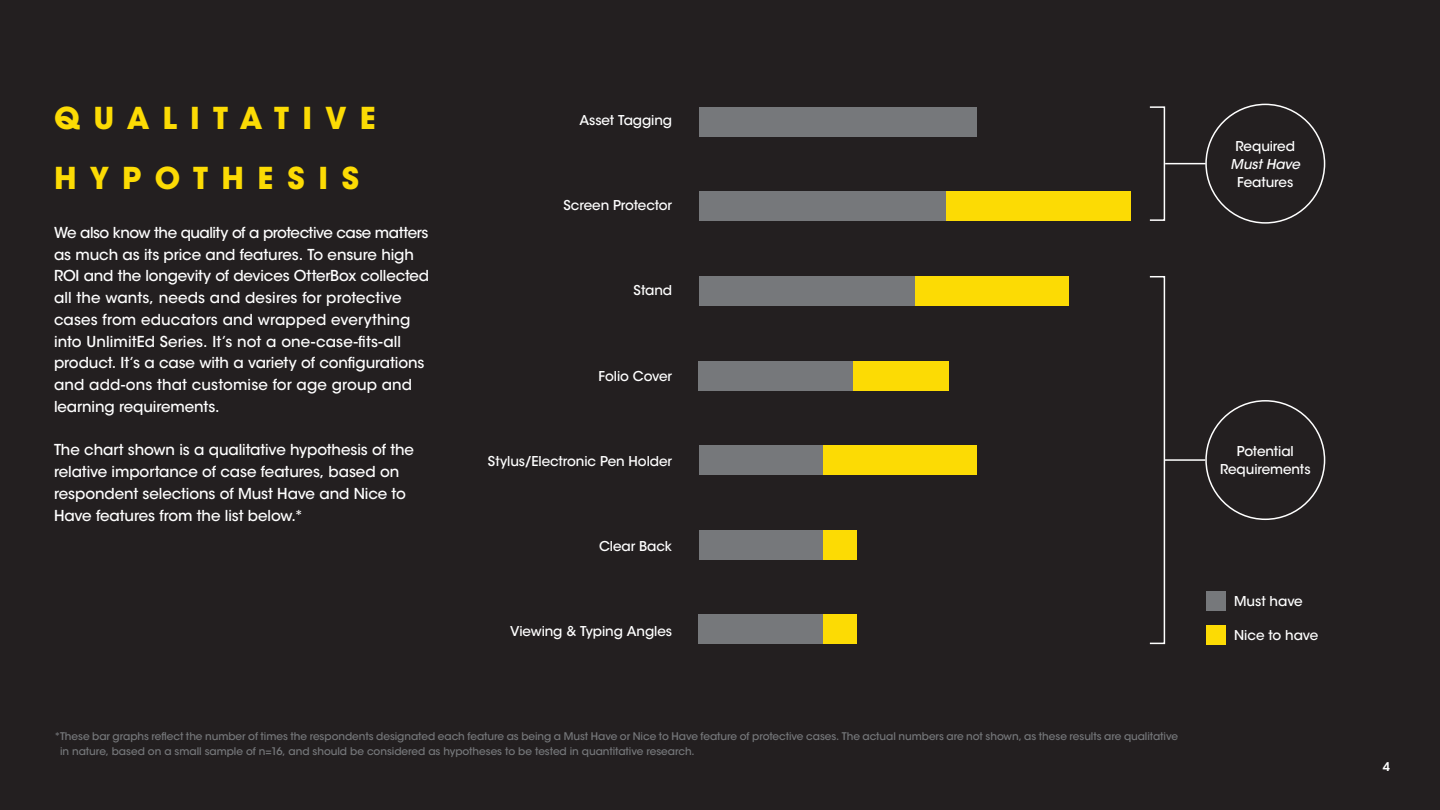
<style>
.page{position:relative;width:1440px;height:810px;background:#231f20}
.page>*{position:absolute;margin:0;border:0;box-sizing:border-box;transform-origin:0 0}
.t1{font:700 30px/60px "ITC Avant Garde Std";letter-spacing:.44em;color:#fcdb04}
.t2{font:500 15px/21.8px "ITC Avant Garde Std";letter-spacing:-.005em;color:#fff}
.t3{font:500 13.5px/18px "ITC Avant Garde Std";letter-spacing:-.005em;color:#fff;text-align:center}
.t4{font:italic 500 13.5px "ITC Avant Garde Std";letter-spacing:-.005em;color:#fff}
.t5{font:600 12px "ITC Avant Garde Std";color:#fff}
.t6{font:500 10.5px/15.8px "ITC Avant Garde Std";letter-spacing:-.005em;color:#76787b}
</style>
<div class="page">
<div style="left:699px;top:107px;width:277px;height:30px;background:#76787b"></div>
<div style="left:699px;top:276px;width:277px;height:30px;background:#76787b"></div>
<div style="left:915px;top:276px;width:154px;height:30px;background:#fcdb04"></div>
<div style="left:699px;top:361px;width:216px;height:29px;background:#76787b"></div>
<div style="left:854px;top:361px;width:95px;height:29px;background:#fcdb04"></div>
<div style="left:699px;top:445px;width:277px;height:30px;background:#76787b"></div>
<div style="left:823px;top:445px;width:153px;height:30px;background:#fcdb04"></div>
<div style="left:699px;top:530px;width:139px;height:30px;background:#76787b"></div>
<div style="left:823px;top:530px;width:33px;height:30px;background:#fcdb04"></div>
<div style="left:699px;top:614px;width:132px;height:30px;background:#76787b"></div>
<div style="left:823px;top:614px;width:33px;height:30px;background:#fcdb04"></div>
<div style="left:1149px;top:106px;width:16px;height:115px;border:2px solid #fff"></div>
<div style="left:1205px;top:104px;width:120px;height:120px;border:2px solid #fff;border-radius:50%"></div>
<hr style="left:1165px;top:163px;width:41px;height:1px;background:#fff">
<div style="left:1149px;top:276px;width:16px;height:368px;border:2px solid #fff"></div>
<hr style="left:1165px;top:459px;width:40px;height:2px;background:#fff">
<div style="left:1205px;top:400px;width:120px;height:120px;border:2px solid #fff;border-radius:50%"></div>
<div style="left:1207px;top:591px;width:19px;height:19px;background:#76787b"></div>
<div style="left:1207px;top:625px;width:19px;height:19px;background:#fcdb04"></div>
<div style="left:699px;top:191px;width:355px;height:30px;background:#76787b"></div>
<div style="left:946px;top:191px;width:185px;height:30px;background:#fcdb04"></div>
<h1 class="t1" style="left:54px;top:88px;width:323px">QUALITATIVE<br>HYPOTHESIS</h1>
<p class="t2" style="left:54px;top:222px;width:377px">We also know the quality of a protective case matters as much as its price and features. To ensure high ROI and the longevity of devices OtterBox collected all the wants, needs and desires for protective cases from educators and wrapped everything into UnlimitEd Series. It’s not a one-case-fits-all product. It’s a case with a variety of configurations and add-ons that customise for age group and learning requirements.</p>
<p class="t2" style="left:54px;top:439px;width:362px">The chart shown is a qualitative hypothesis of the relative importance of case features, based on respondent selections of Must Have and Nice to Have features from the list below.*</p>
<p class="t3" style="left:580px;top:111px;width:94px">Asset Tagging</p>
<p class="t3" style="left:564px;top:196px;width:110px">Screen Protector</p>
<p class="t3" style="left:634px;top:282px;width:40px">Stand</p>
<p class="t3" style="left:599px;top:367px;width:75px">Folio Cover</p>
<p class="t3" style="left:488px;top:452px;width:186px">Stylus/Electronic Pen Holder</p>
<p class="t3" style="left:599px;top:537px;width:75px">Clear Back</p>
<p class="t3" style="left:510px;top:622px;width:164px">Viewing &amp; Typing Angles</p>
<p class="t6" style="left:60px;top:728px;width:1120px;text-indent:-6px">*These bar graphs reflect the number of times the respondents designated each feature as being a Must Have or Nice to Have feature of protective cases. The actual numbers are not shown, as these results are qualitative in nature, based on a small sample of n=16, and should be considered as hypotheses to be tested in quantitative research.</p>
<p class="t3" style="left:1236px;top:137px;width:61px">Required</p>
<p class="t4" style="left:1231px;top:155px;width:71px">Must Have</p>
<p class="t3" style="left:1237px;top:173px;width:58px">Features</p>
<p class="t3" style="left:1220px;top:442px;width:92px">Potential<br>Requirements</p>
<p class="t3" style="left:1234px;top:592px;width:70px">Must have</p>
<p class="t3" style="left:1234px;top:626px;width:86px">Nice to have</p>
<p class="t5" style="left:1383px;top:759px;width:9px">4</p>
</div>
